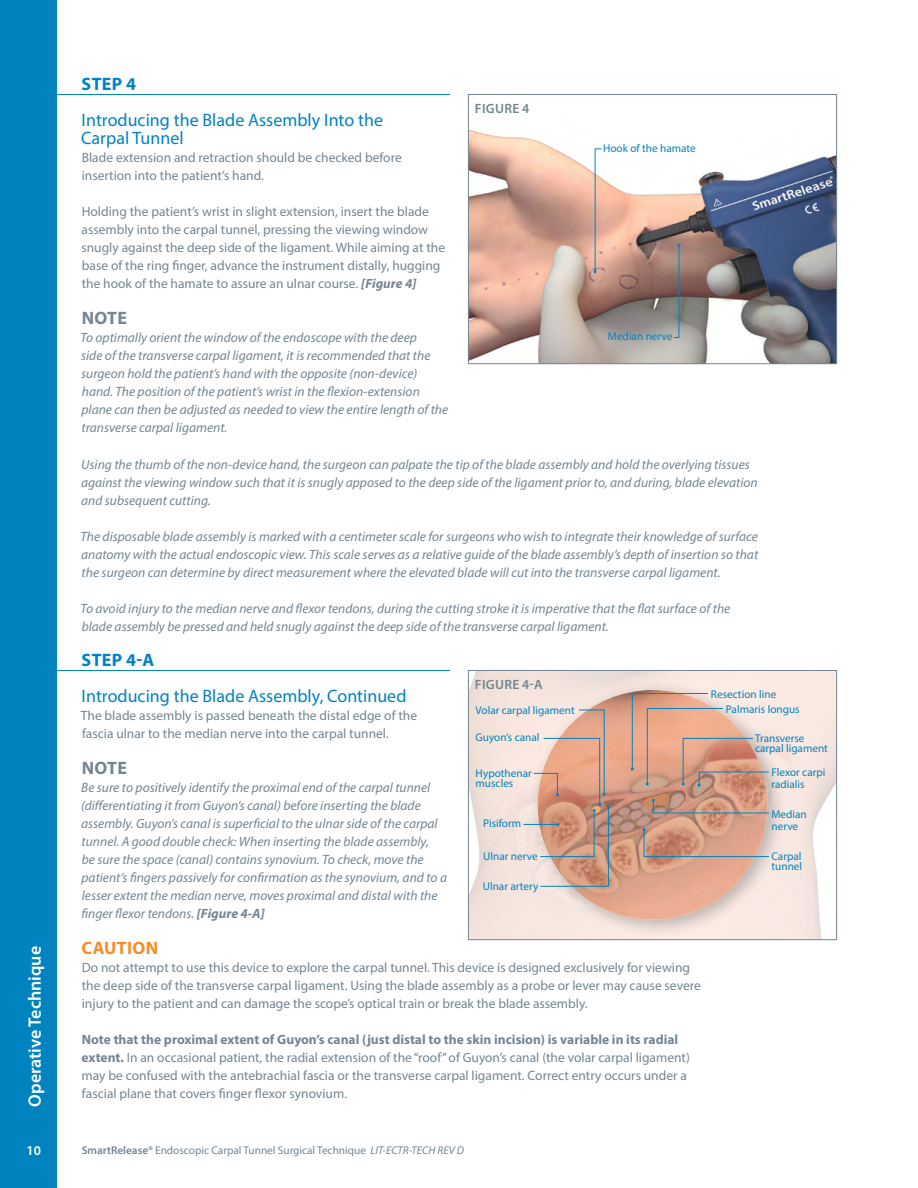
<style>
.page{position:relative;width:918px;height:1188px;background:#fff}
.page>*{position:absolute;margin:0;border:0;box-sizing:border-box;transform-origin:0 0}
.t1{font:18px/18px "Myriad Pro";color:#0083bf}
.t2{font:600 18px "Myriad Pro";color:#fff}
.t3{font:700 18px "Myriad Pro";letter-spacing:.02em;color:#0083bf}
.t4{font:700 18px "Myriad Pro";letter-spacing:.02em;color:#758591}
.t5{font:700 18px "Myriad Pro";letter-spacing:.02em;color:#f78d28}
.t6{font:italic 13.5px/18px "Myriad Pro";color:#758591}
.t7{font:13.5px/18px "Myriad Pro";color:#758591}
.t8{font:600 13.5px "Myriad Pro";letter-spacing:.02em;color:#758591}
.t9{font:600 13.5px "Myriad Pro";color:#fff}
.t10{font:11.25px/10.5px "Myriad Pro";color:#0083bf}
.t11{font:11.25px "Myriad Pro";color:#758591}
.s1{font-weight:700;font-style:italic}
.s2{font-weight:700}
.s3{font-weight:600}
.s4{font-style:italic}
</style>
<div class="page">
<hr style="left:53px;top:94px;width:397px;height:1px;background:#0083bf">
<img style="left:470px;top:129px;width:365px;height:233px">
<div style="left:468px;top:94px;width:369px;height:270px;border:1px solid #758591"></div>
<img style="left:470px;top:672px;width:365px;height:266px">
<div style="left:468px;top:670px;width:369px;height:270px;border:1px solid #758591"></div>
<div style="left:528px;top:679px;width:259px;height:259px;background:#000;opacity:.25"></div>
<img style="left:538px;top:690px;width:229px;height:230px;border-radius:115px">
<hr style="left:53px;top:670px;width:397px;height:1px;background:#0083bf">
<div style="left:0;top:0;width:56px;height:1188px;background:#0083bf"></div>
<svg style="left:594px;top:148px;width:8px;height:125px"></svg>
<svg style="left:673px;top:244px;width:7px;height:94px"></svg>
<hr style="left:524px;top:824px;width:34px;height:1px;background:#0083bf">
<svg style="left:652px;top:799px;width:118px;height:15px;background:#bd9583"></svg>
<svg style="left:643px;top:828px;width:127px;height:29px;background:#cb9a86"></svg>
<svg style="left:533px;top:709px;width:77px;height:178px;background:#d5a995"></svg>
<svg style="left:631px;top:693px;width:139px;height:94px;background:#daab97"></svg>
<h1 class="t2" style="left:23px;top:1107px;width:162px;rotate:-90deg">Operative Technique</h1>
<p class="t9" style="left:27px;top:1142px;width:16px">10</p>
<h1 class="t3" style="left:82px;top:72px;width:56px">STEP 4</h1>
<h1 class="t1" style="left:81px;top:111px;width:303px">Introducing the Blade Assembly Into the<br>Carpal Tunnel</h1>
<p class="t7" style="left:82px;top:148px;width:322px">Blade extension and retraction should be checked before insertion into the patient’s hand.</p>
<p class="t7" style="left:81px;top:202px;width:365px">Holding the patient’s wrist in slight extension, insert the blade assembly into the carpal tunnel, pressing the viewing window snugly against the deep side of the ligament. While aiming at the base of the ring finger, advance the instrument distally, hugging the hook of the hamate to assure an ulnar course. <span class="s1">[Figure 4]</span></p>
<h1 class="t4" style="left:82px;top:306px;width:47px">NOTE</h1>
<p class="t6" style="left:80px;top:328px;width:369px">To optimally orient the window of the endoscope with the deep<br>side of the transverse carpal ligament, it is recommended that the surgeon hold the patient’s hand with the opposite (non-device) hand. The position of the patient’s wrist in the flexion-extension plane can then be adjusted as needed to view the entire length of the transverse carpal ligament.</p>
<p class="t8" style="left:475px;top:100px;width:56px">FIGURE 4</p>
<p class="t10" style="left:603px;top:143px;width:94px">Hook of the hamate</p>
<p class="t10" style="left:608px;top:331px;width:66px">Median nerve</p>
<p class="t6" style="left:81px;top:455px;width:678px">Using the thumb of the non-device hand, the surgeon can palpate the tip of the blade assembly and hold the overlying tissues against the viewing window such that it is snugly apposed to the deep side of the ligament prior to, and during, blade elevation and subsequent cutting.</p>
<p class="t6" style="left:80px;top:527px;width:679px;text-align:justify">The disposable blade assembly is marked with a centimeter scale for surgeons who wish to integrate their knowledge of surface anatomy with the actual endoscopic view. This scale serves as a relative guide of the blade assembly’s depth of insertion so that the surgeon can determine by direct measurement where the elevated blade will cut into the transverse carpal ligament.</p>
<p class="t6" style="left:80px;top:599px;width:651px">To avoid injury to the median nerve and flexor tendons, during the cutting stroke it is imperative that the flat surface of the blade assembly be pressed and held snugly against the deep side of the transverse carpal ligament.</p>
<h1 class="t3" style="left:82px;top:648px;width:74px">STEP 4-A</h1>
<h1 class="t1" style="left:82px;top:687px;width:326px">Introducing the Blade Assembly, Continued</h1>
<p class="t7" style="left:81px;top:706px;width:338px">The blade assembly is passed beneath the distal edge of the fascia ulnar to the median nerve into the carpal tunnel.</p>
<h1 class="t4" style="left:82px;top:756px;width:47px">NOTE</h1>
<p class="t6" style="left:81px;top:778px;width:368px">Be sure to positively identify the proximal end of the carpal tunnel (differentiating it from Guyon’s canal) before inserting the blade assembly. Guyon’s canal is superficial to the ulnar side of the carpal tunnel. A good double check: When inserting the blade assembly,<br>be sure the space (canal) contains synovium. To check, move the patient’s fingers passively for confirmation as the synovium, and to a lesser extent the median nerve, moves proximal and distal with the finger flexor tendons. <span class="s2">[Figure 4-A]</span></p>
<p class="t8" style="left:475px;top:676px;width:69px">FIGURE 4-A</p>
<p class="t10" style="left:476px;top:705px;width:101px">Volar carpal ligament</p>
<p class="t10" style="left:476px;top:732px;width:65px">Guyon’s canal</p>
<p class="t10" style="left:476px;top:768px;width:58px">Hypothenar muscles</p>
<p class="t10" style="left:483px;top:818px;width:39px">Pisiform</p>
<p class="t10" style="left:483px;top:851px;width:56px">Ulnar nerve</p>
<p class="t10" style="left:483px;top:881px;width:57px">Ulnar artery</p>
<h1 class="t5" style="left:82px;top:936px;width:78px">CAUTION</h1>
<p class="t7" style="left:82px;top:958px;width:621px">Do not attempt to use this device to explore the carpal tunnel. This device is designed exclusively for viewing the deep side of the transverse carpal ligament. Using the blade assembly as a probe or lever may cause severe injury to the patient and can damage the scope’s optical train or break the blade assembly.</p>
<p class="t7" style="left:82px;top:1030px;width:610px"><span class="s2">Note that the proximal extent of Guyon’s canal (just distal to the skin incision) is variable in its radial extent.</span> In an occasional patient, the radial extension of the “roof” of Guyon’s canal (the volar carpal ligament) may be confused with the antebrachial fascia or the transverse carpal ligament. Correct entry occurs under a fascial plane that covers finger flexor synovium.</p>
<p class="t10" style="left:711px;top:688px;width:67px">Resection line</p>
<p class="t10" style="left:726px;top:703px;width:75px">Palmaris longus</p>
<p class="t10" style="left:755px;top:733px;width:74px">Transverse carpal ligament</p>
<p class="t10" style="left:772px;top:766px;width:56px;line-height:12px">Flexor carpi radialis</p>
<p class="t10" style="left:772px;top:808px;width:37px;line-height:12px">Median nerve</p>
<p class="t10" style="left:772px;top:851px;width:32px">Carpal tunnel</p>
<p class="t11" style="left:82px;top:1144px;width:384px"><span class="s3">SmartRelease®</span> Endoscopic Carpal Tunnel Surgical Technique <span class="s4">LIT-ECTR-TECH REV D</span></p>
</div>
